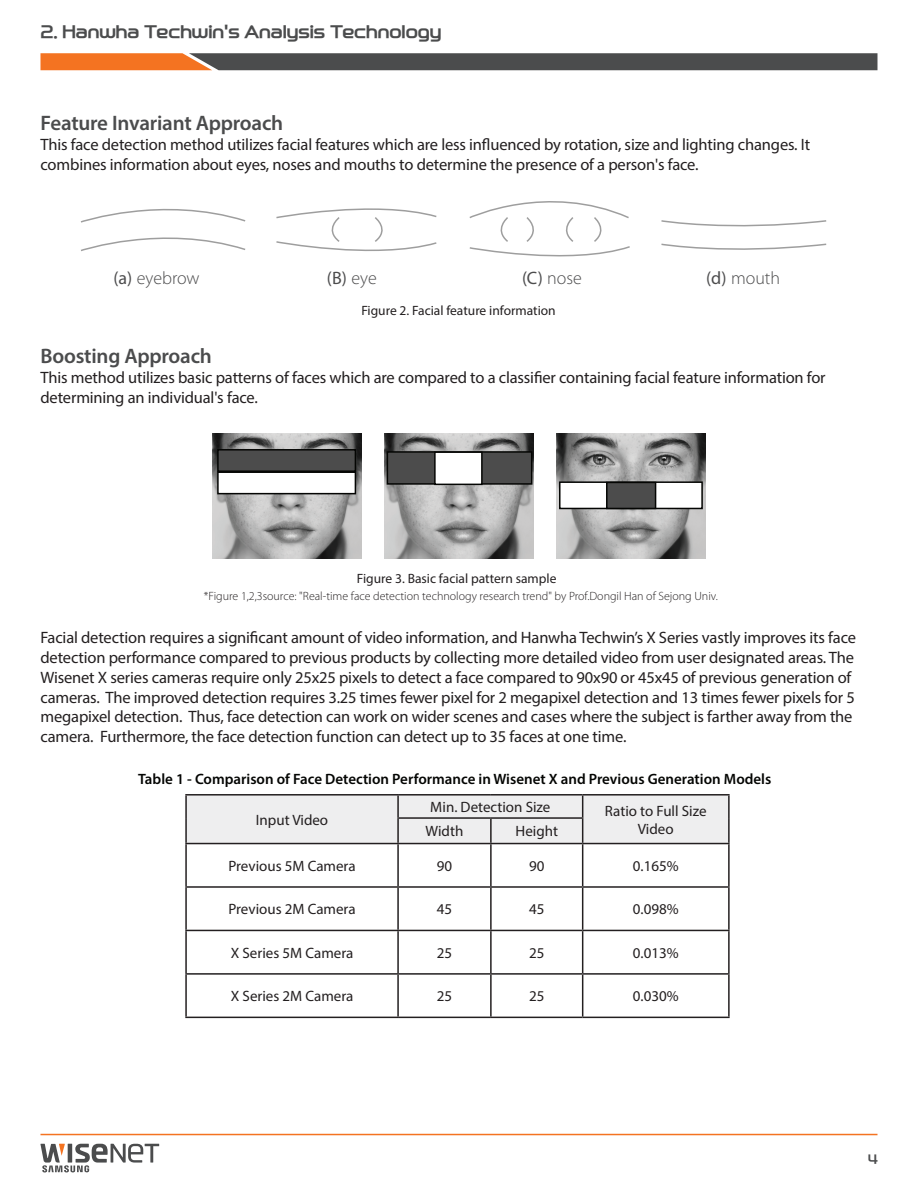
<style>
.page{position:relative;width:918px;height:1188px;background:#fff}
.page>*{position:absolute;margin:0;border:0;box-sizing:border-box;transform-origin:0 0}
.t1{font:600 21px "Myriad Pro";letter-spacing:-.01em;color:#4b4c4d}
.t2{font:300 18px "Myriad Pro";color:#4c4c4d}
.t3{font:18px "Myriad Pro";color:#4c4c4d}
.t4{font:16.5px/19.8px "Myriad Pro";letter-spacing:-.01em;color:#231f20}
.t5{font:16.5px "Hanwha B";color:#4b4c4d}
.t6{font:15px "Myriad Pro";color:#231f20}
.t7{font:600 15px "Myriad Pro";color:#040503}
.t8{font:13.5px "Myriad Pro";color:#231f20}
.t9{font:300 12px "Myriad Pro";color:#231f20}
.t10{font:12px "Hanwha B";color:#4b4c4d}
.s1{font-weight:400}
.s2{font-weight:300}
</style>
<div class="page">
<hr style="left:40px;top:1134px;width:838px;height:1px;background:#f47321">
<svg style="left:40px;top:53px;width:837px;height:17px;background:#6e5749"></svg>
<svg style="left:40px;top:1144px;width:119px;height:28px"></svg>
<svg style="left:81px;top:208px;width:165px;height:44px"></svg>
<svg style="left:276px;top:208px;width:161px;height:43px"></svg>
<svg style="left:469px;top:201px;width:161px;height:56px"></svg>
<svg style="left:661px;top:220px;width:166px;height:7px"></svg>
<svg style="left:661px;top:243px;width:166px;height:7px"></svg>
<img style="left:213px;top:433px;width:149px;height:125px">
<img style="left:385px;top:433px;width:149px;height:125px">
<img style="left:556px;top:433px;width:149px;height:125px">
<div style="left:217px;top:449px;width:139px;height:23px;background:#4c4c4c;border:2px solid #040503"></div>
<div style="left:217px;top:471px;width:139px;height:23px;background:#fff;border:2px solid #040503"></div>
<div style="left:387px;top:451px;width:145px;height:34px;background:#4c4c4c;border:2px solid #040503"></div>
<div style="left:434px;top:451px;width:49px;height:34px;background:#fff;border:2px solid #040503"></div>
<div style="left:559px;top:481px;width:144px;height:28px;background:#fff;border:2px solid #040503"></div>
<div style="left:606px;top:482px;width:50px;height:27px;background:#4c4c4c;border:2px solid #040503"></div>
<hr style="left:185px;top:844px;width:2px;height:42px;background:#231f20">
<hr style="left:397px;top:844px;width:2px;height:42px;background:#231f20">
<hr style="left:490px;top:844px;width:2px;height:42px;background:#231f20">
<hr style="left:582px;top:844px;width:1px;height:42px;background:#231f20">
<hr style="left:728px;top:844px;width:2px;height:42px;background:#231f20">
<hr style="left:185px;top:886px;width:213px;height:2px;background:#231f20">
<hr style="left:185px;top:888px;width:2px;height:42px;background:#231f20">
<hr style="left:398px;top:886px;width:93px;height:2px;background:#231f20">
<hr style="left:397px;top:888px;width:2px;height:42px;background:#231f20">
<hr style="left:491px;top:886px;width:92px;height:2px;background:#231f20">
<hr style="left:490px;top:888px;width:2px;height:42px;background:#231f20">
<hr style="left:583px;top:886px;width:147px;height:2px;background:#231f20">
<hr style="left:582px;top:888px;width:1px;height:42px;background:#231f20">
<hr style="left:728px;top:888px;width:2px;height:42px;background:#231f20">
<hr style="left:185px;top:930px;width:213px;height:1px;background:#231f20">
<hr style="left:185px;top:931px;width:2px;height:42px;background:#231f20">
<hr style="left:398px;top:930px;width:93px;height:1px;background:#231f20">
<hr style="left:397px;top:931px;width:2px;height:42px;background:#231f20">
<hr style="left:491px;top:930px;width:92px;height:1px;background:#231f20">
<hr style="left:490px;top:931px;width:2px;height:42px;background:#231f20">
<hr style="left:583px;top:930px;width:147px;height:1px;background:#231f20">
<hr style="left:582px;top:931px;width:1px;height:42px;background:#231f20">
<hr style="left:728px;top:931px;width:2px;height:42px;background:#231f20">
<hr style="left:185px;top:973px;width:213px;height:2px;background:#231f20">
<hr style="left:185px;top:975px;width:2px;height:42px;background:#231f20">
<hr style="left:398px;top:973px;width:93px;height:2px;background:#231f20">
<hr style="left:397px;top:975px;width:2px;height:42px;background:#231f20">
<hr style="left:491px;top:973px;width:92px;height:2px;background:#231f20">
<hr style="left:490px;top:975px;width:2px;height:42px;background:#231f20">
<hr style="left:583px;top:973px;width:147px;height:2px;background:#231f20">
<hr style="left:582px;top:975px;width:1px;height:42px;background:#231f20">
<hr style="left:728px;top:975px;width:2px;height:42px;background:#231f20">
<hr style="left:185px;top:1017px;width:213px;height:1px;background:#231f20">
<hr style="left:398px;top:1017px;width:93px;height:1px;background:#231f20">
<hr style="left:491px;top:1017px;width:92px;height:1px;background:#231f20">
<hr style="left:583px;top:1017px;width:147px;height:1px;background:#231f20">
<hr style="left:185px;top:794px;width:213px;height:2px;background:#231f20">
<hr style="left:185px;top:796px;width:2px;height:22px;background:#231f20">
<hr style="left:185px;top:818px;width:2px;height:25px;background:#231f20">
<hr style="left:185px;top:843px;width:213px;height:1px;background:#231f20">
<hr style="left:398px;top:794px;width:93px;height:2px;background:#231f20">
<hr style="left:491px;top:794px;width:92px;height:2px;background:#231f20">
<hr style="left:583px;top:794px;width:147px;height:2px;background:#231f20">
<hr style="left:728px;top:796px;width:2px;height:22px;background:#231f20">
<svg style="left:186px;top:795px;width:543px;height:49px;background:#e4e3e4"></svg>
<hr style="left:728px;top:818px;width:2px;height:25px;background:#231f20">
<hr style="left:583px;top:843px;width:147px;height:1px;background:#231f20">
<p class="t5" style="left:40px;top:24px;width:402px">2. Hanwha Techwin's Analysis Technology</p>
<p class="t1" style="left:40px;top:110px;width:244px">Feature Invariant Approach</p>
<p class="t4" style="left:40px;top:134px;width:771px">This face detection method utilizes facial features which are less influenced by rotation, size and lighting changes. It combines information about eyes, noses and mouths to determine the presence of a person's face.</p>
<p class="t2" style="left:113px;top:268px;width:88px"><span class="s1">(a)</span> eyebrow</p>
<p class="t3" style="left:327px;top:267px;width:51px">(B) <span class="s2">eye</span></p>
<p class="t2" style="left:522px;top:268px;width:61px"><span class="s1">(C)</span> nose</p>
<p class="t2" style="left:706px;top:268px;width:75px"><span class="s1">(d)</span> mouth</p>
<p class="t8" style="left:361px;top:302px;width:196px">Figure 2. Facial feature information</p>
<p class="t1" style="left:40px;top:343px;width:173px">Boosting Approach</p>
<p class="t4" style="left:40px;top:367px;width:787px">This method utilizes basic patterns of faces which are compared to a classifier containing facial feature information for determining an individual's face.</p>
<p class="t8" style="left:357px;top:571px;width:201px">Figure 3. Basic facial pattern sample</p>
<p class="t9" style="left:204px;top:589px;width:516px">*Figure 1,2,3source: "Real-time face detection technology research trend" by Prof.Dongil Han of Sejong Univ.</p>
<p class="t4" style="left:40px;top:627px;width:817px">Facial detection requires a significant amount of video information, and Hanwha Techwin’s X Series vastly improves its face detection performance compared to previous products by collecting more detailed video from user designated areas. The Wisenet X series cameras require only 25x25 pixels to detect a face compared to 90x90 or 45x45 of previous generation of cameras. The improved detection requires 3.25 times fewer pixel for 2 megapixel detection and 13 times fewer pixels for 5 megapixel detection. Thus, face detection can work on wider scenes and cases where the subject is farther away from the camera. Furthermore, the face detection function can detect up to 35 faces at one time.</p>
<p class="t7" style="left:138px;top:769px;width:635px">Table 1 - Comparison of Face Detection Performance in Wisenet X and Previous Generation Models</p>
<p class="t6" style="left:256px;top:811px;width:74px">Input Video</p>
<p class="t6" style="left:430px;top:798px;width:122px">Min. Detection Size</p>
<p class="t6" style="left:605px;top:802px;width:103px">Ratio to Full Size</p>
<p class="t6" style="left:426px;top:822px;width:39px">Width</p>
<p class="t6" style="left:516px;top:822px;width:44px">Height</p>
<p class="t6" style="left:638px;top:820px;width:37px">Video</p>
<p class="t6" style="left:228px;top:857px;width:129px">Previous 5M Camera</p>
<p class="t6" style="left:437px;top:857px;width:17px">90</p>
<p class="t6" style="left:529px;top:857px;width:17px">90</p>
<p class="t6" style="left:633px;top:857px;width:47px">0.165%</p>
<p class="t6" style="left:228px;top:900px;width:129px">Previous 2M Camera</p>
<p class="t6" style="left:437px;top:900px;width:17px">45</p>
<p class="t6" style="left:529px;top:900px;width:17px">45</p>
<p class="t6" style="left:633px;top:900px;width:47px">0.098%</p>
<p class="t6" style="left:231px;top:944px;width:124px">X Series 5M Camera</p>
<p class="t6" style="left:437px;top:944px;width:17px">25</p>
<p class="t6" style="left:529px;top:944px;width:17px">25</p>
<p class="t6" style="left:633px;top:944px;width:47px">0.013%</p>
<p class="t6" style="left:231px;top:987px;width:124px">X Series 2M Camera</p>
<p class="t6" style="left:437px;top:987px;width:17px">25</p>
<p class="t6" style="left:529px;top:987px;width:17px">25</p>
<p class="t6" style="left:633px;top:987px;width:47px">0.030%</p>
<p class="t10" style="left:868px;top:1154px;width:11px">4</p>
</div>
